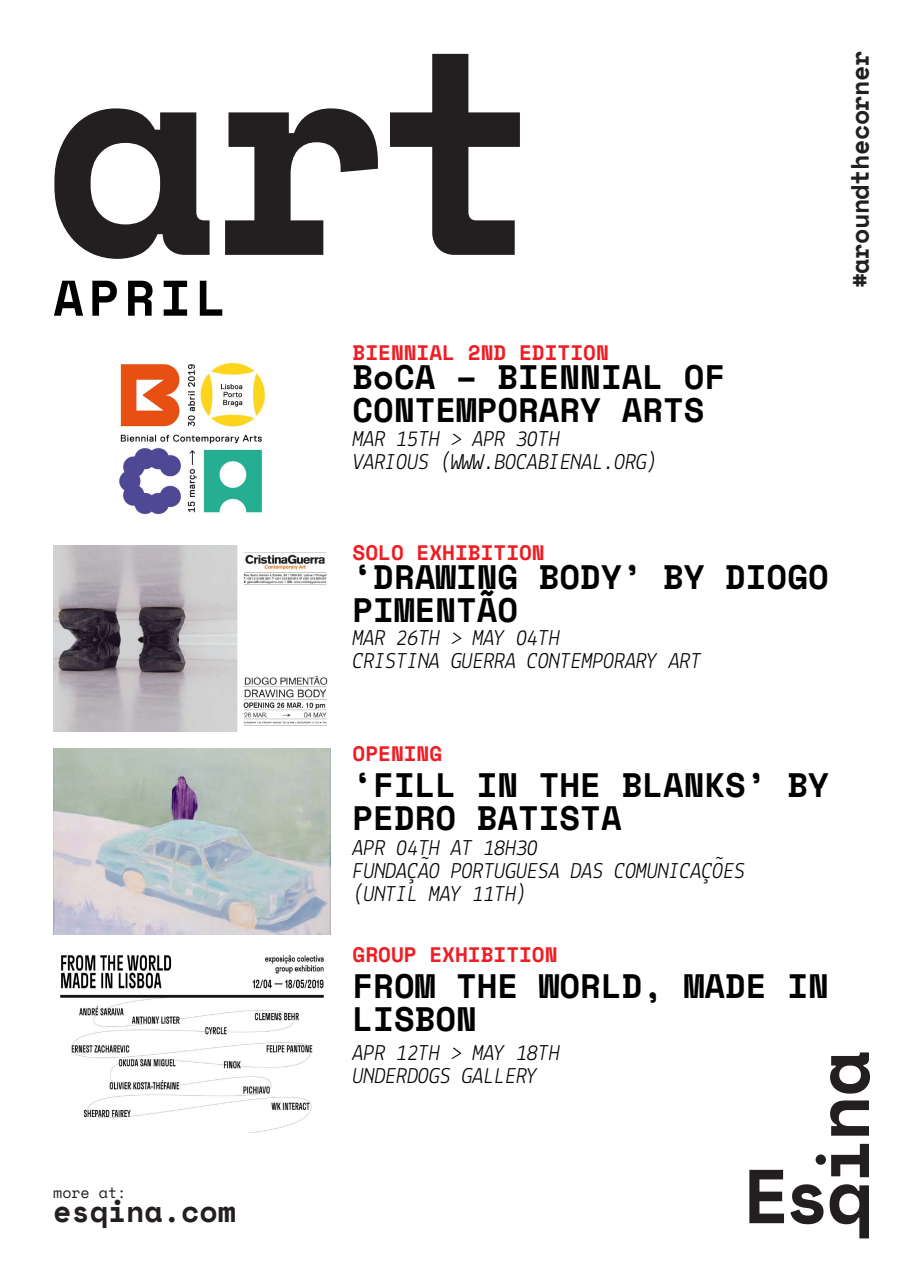
<style>
.page{position:relative;width:922px;height:1276px;background:#fff}
.page>*{position:absolute;margin:0;border:0;box-sizing:border-box;transform-origin:0 0}
.t1{font:700 287.06px "Space Mono";color:#231f20}
.t2{font:700 50px "Space Mono";letter-spacing:.1em;color:#000001}
.t3{font:700 33.81px/32.9px "Space Mono";color:#000001}
.t4{font:700 29.88px "Space Mono";color:#231f20}
.t5{font:700 25px "Space Mono";letter-spacing:-.02em;color:#231f20}
.t6{font:italic 22.69px/23px "Lekton";letter-spacing:-.02em;color:#000001}
.t7{font:700 20.94px "Space Mono";color:#ee1d23}
.t8{font:14.94px "Space Mono";color:#231f20}
</style>
<div class="page">
<svg style="left:749px;top:1052px;width:120px;height:186px"></svg>
<img style="left:118px;top:359px;width:150px;height:156px">
<img style="left:53px;top:546px;width:275px;height:186px">
<img style="left:60px;top:955px;width:264px;height:178px">
<img style="left:54px;top:749px;width:276px;height:186px">
<h1 class="t1" style="left:43px;top:-67px;width:506px">art</h1>
<h2 class="t2" style="left:53px;top:260px;width:174px">APRIL</h2>
<p class="t7" style="left:352px;top:336px;width:258px">BIENNIAL 2ND EDITION</p>
<h3 class="t3" style="left:352px;top:359px;width:374px">BoCA – BIENNIAL OF<br>CONTEMPORARY ARTS</h3>
<p class="t6" style="left:352px;top:427px;width:307px">MAR 15TH &gt; APR 30TH<br>VARIOUS (WWW.BOCABIENAL.ORG)</p>
<p class="t5" style="left:840px;top:288px;width:239px;rotate:-90deg">#aroundthecorner</p>
<p class="t7" style="left:352px;top:537px;width:194px">SOLO EXHIBITION</p>
<h3 class="t3" style="left:352px;top:559px;width:477px">‘DRAWING BODY’ BY DIOGO<br>PIMENTÃO</h3>
<p class="t6" style="left:352px;top:625px;width:350px">MAR 26TH &gt; MAY 04TH<br>CRISTINA GUERRA CONTEMPORARY ART</p>
<p class="t7" style="left:352px;top:737px;width:91px">OPENING</p>
<h3 class="t3" style="left:352px;top:767px;width:477px">‘FILL IN THE BLANKS’ BY<br>PEDRO BATISTA</h3>
<p class="t6" style="left:352px;top:835px;width:394px">APR 04TH AT 18H30<br>FUNDAÇÃO PORTUGUESA DAS COMUNICAÇÕES (UNTIL MAY 11TH)</p>
<p class="t7" style="left:352px;top:938px;width:206px">GROUP EXHIBITION</p>
<h3 class="t3" style="left:352px;top:968px;width:477px">FROM THE WORLD, MADE IN<br>LISBON</h3>
<p class="t6" style="left:352px;top:1040px;width:209px">APR 12TH &gt; MAY 18TH<br>UNDERDOGS GALLERY</p>
<p class="t8" style="left:53px;top:1181px;width:75px">more at:</p>
<h3 class="t4" style="left:53px;top:1188px;width:184px">esqina.com</h3>
</div>
